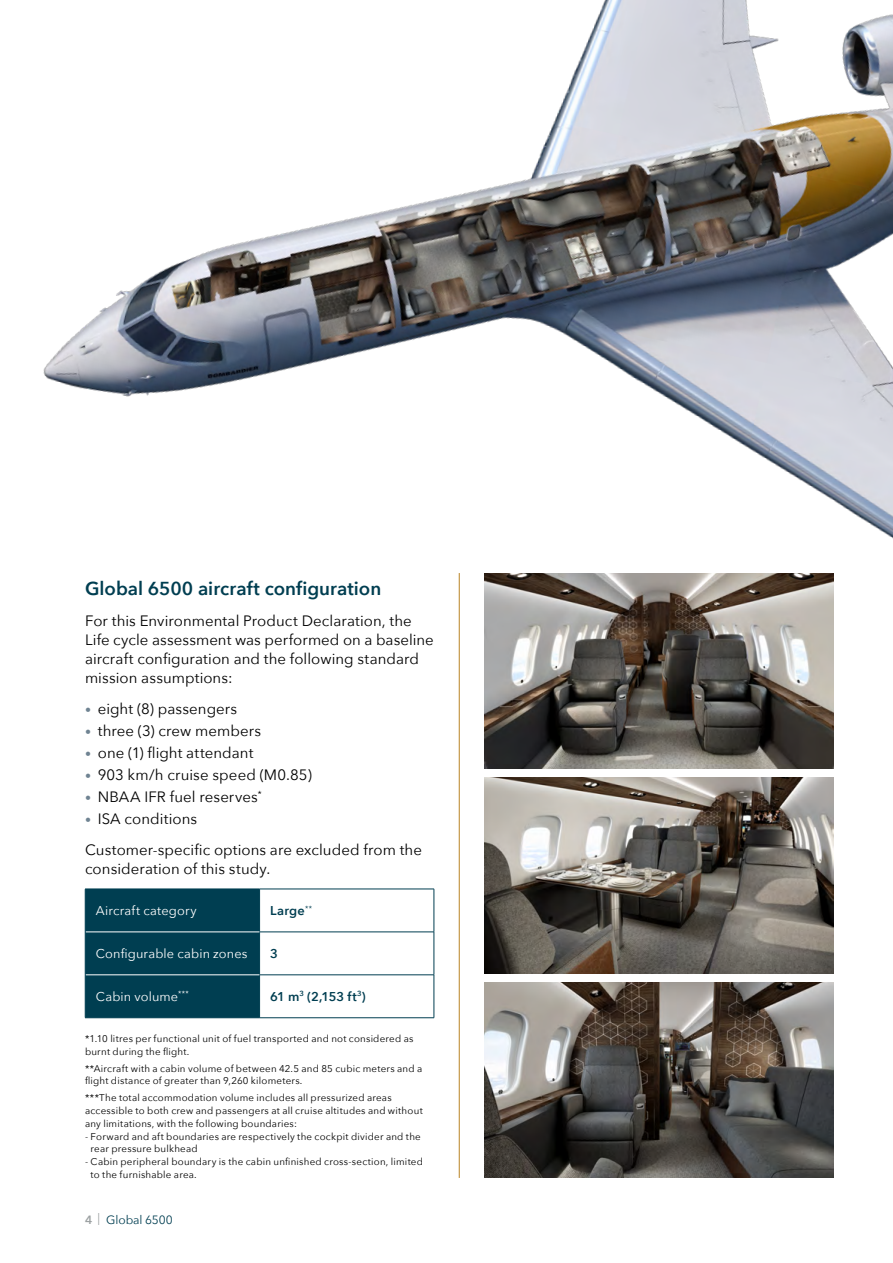
<style>
.page{position:relative;width:893px;height:1263px;background:#fff}
.page>*{position:absolute;margin:0;border:0;box-sizing:border-box;transform-origin:0 0}
.t1{font:600 18.75px "Avenir Next";color:#003e51}
.t2{font:15px/18.8px "Avenir Next";letter-spacing:.005em;color:#000}
.t3{font:12.75px "Avenir Next";letter-spacing:.01em;color:#fff}
.t4{font:600 12.75px "Avenir Next";letter-spacing:.015em;color:#003e51}
.t5{font:12px "Avenir Next";letter-spacing:-.005em;color:#003e51}
.t6{font:9.75px/12.8px "Avenir Next";letter-spacing:.02em;color:#000}
.s1{font-size:12px;color:#6f8392}
.s2{font-weight:600;color:#9ca1a2}
.s3{color:#9ca1a2}
</style>
<div class="page">
<div style="left:86px;top:890px;width:173px;height:127px;background:#003e51"></div>
<hr style="left:260px;top:889px;width:174px;height:1px;background:#003e51">
<hr style="left:434px;top:889px;width:1px;height:43px;background:#003e51">
<hr style="left:259px;top:932px;width:175px;height:1px;background:#003e51">
<hr style="left:434px;top:932px;width:1px;height:43px;background:#003e51">
<hr style="left:259px;top:974px;width:175px;height:1px;background:#003e51">
<hr style="left:434px;top:975px;width:1px;height:42px;background:#003e51">
<hr style="left:260px;top:1017px;width:174px;height:1px;background:#003e51">
<hr style="left:259px;top:889px;width:1px;height:43px;background:#003e51">
<hr style="left:259px;top:932px;width:1px;height:43px;background:#003e51">
<hr style="left:259px;top:975px;width:1px;height:42px;background:#003e51">
<hr style="left:85px;top:932px;width:174px;height:1px;background:#fff">
<hr style="left:85px;top:974px;width:174px;height:1px;background:#fff">
<hr style="left:85px;top:889px;width:175px;height:1px;background:#003e51">
<hr style="left:85px;top:889px;width:1px;height:43px;background:#003e51">
<hr style="left:85px;top:932px;width:1px;height:43px;background:#003e51">
<hr style="left:85px;top:975px;width:1px;height:42px;background:#003e51">
<hr style="left:85px;top:1017px;width:175px;height:1px;background:#003e51">
<hr style="left:459px;top:573px;width:1px;height:605px;background:#ba8424">
<img style="left:485px;top:778px;width:348px;height:195px">
<img style="left:43px;top:0;width:850px;height:539px">
<img style="left:485px;top:573px;width:348px;height:196px">
<img style="left:485px;top:982px;width:348px;height:196px">
<h1 class="t1" style="left:85px;top:572px;width:298px">Global 6500 aircraft configuration</h1>
<h2 class="t2" style="left:85px;top:611px;width:350px">For this Environmental Product Declaration, the Life cycle assessment was performed on a baseline aircraft configuration and the following standard mission assumptions:</h2>
<h2 class="t2" style="left:85px;top:699px;width:154px"><span class="s1">•</span> eight (8) passengers</h2>
<h2 class="t2" style="left:85px;top:721px;width:178px"><span class="s1">•</span> three (3) crew members</h2>
<h2 class="t2" style="left:85px;top:743px;width:170px"><span class="s1">•</span> one (1) flight attendant</h2>
<h2 class="t2" style="left:85px;top:765px;width:228px"><span class="s1">•</span> 903 km/h cruise speed (M0.85)</h2>
<h2 class="t2" style="left:85px;top:787px;width:178px"><span class="s1">•</span> NBAA IFR fuel reserves<sup>*</sup></h2>
<h2 class="t2" style="left:85px;top:802px;width:338px;line-height:31.5px"><span class="s1">•</span> ISA conditions<br>Customer-specific options are excluded from the</h2>
<h2 class="t2" style="left:85px;top:859px;width:187px">consideration of this study.</h2>
<h3 class="t3" style="left:96px;top:899px;width:102px">Aircraft category</h3>
<h3 class="t4" style="left:270px;top:899px;width:44px">Large<sup>**</sup></h3>
<h3 class="t3" style="left:96px;top:942px;width:153px">Configurable cabin zones</h3>
<h3 class="t4" style="left:270px;top:942px;width:9px">3</h3>
<h3 class="t3" style="left:96px;top:985px;width:94px">Cabin volume<sup>***</sup></h3>
<h3 class="t4" style="left:270px;top:985px;width:97px">61 m<sup>3</sup> (2,153 ft<sup>3</sup>)</h3>
<p class="t6" style="left:85px;top:1032px;width:330px">*1.10 litres per functional unit of fuel transported and not considered as burnt during the flight.</p>
<p class="t6" style="left:85px;top:1061px;width:339px">**Aircraft with a cabin volume of between 42.5 and 85 cubic meters and a flight distance of greater than 9,260 kilometers.</p>
<p class="t6" style="left:85px;top:1091px;width:339px">***The total accommodation volume includes all pressurized areas accessible to both crew and passengers at all cruise altitudes and without any limitations, with the following boundaries:</p>
<p class="t6" style="left:91px;top:1129px;width:332px;text-indent:-6px">- Forward and aft boundaries are respectively the cockpit divider and the rear pressure bulkhead</p>
<p class="t6" style="left:91px;top:1155px;width:334px;text-indent:-6px">- Cabin peripheral boundary is the cabin unfinished cross-section, limited to the furnishable area.</p>
<p class="t5" style="left:85px;top:1210px;width:89px"><span class="s2">4</span> <span class="s3">|</span> Global 6500</p>
</div>
